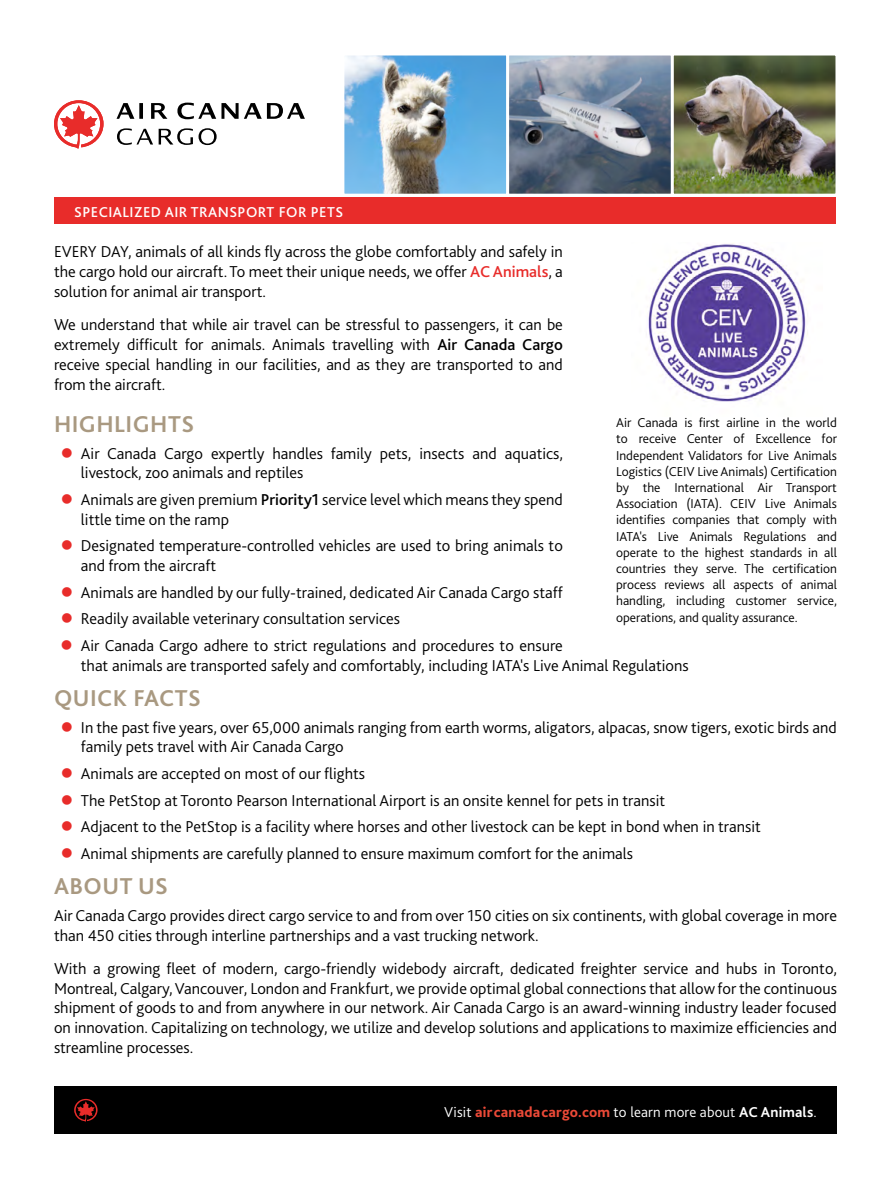
<style>
.page{position:relative;width:891px;height:1188px;background:#fff}
.page>*{position:absolute;margin:0;border:0;box-sizing:border-box;transform-origin:0 0}
.t1{font:700 24px "Bliss 2";letter-spacing:.02em;color:#a99981}
.t2{font:300 16.5px/19.8px "Bliss 2";color:#000}
.t3{font:300 15px "Bliss 2";letter-spacing:.01em;color:#fff}
.t4{font:500 15px "Bliss 2";letter-spacing:.03em;color:#fff}
.t5{font:300 13.5px/16.2px "Bliss 2";color:#000;text-align:justify}
.s1{font-weight:500;color:#e82c2a}
.s2{font-weight:500}
.s3{font-weight:800;color:#ea4937}
.s4{font-weight:700}
</style>
<div class="page">
<svg style="left:54px;top:100px;width:50px;height:49px"></svg>
<svg style="left:117px;top:103px;width:188px;height:42px"></svg>
<img style="left:344px;top:55px;width:492px;height:139px">
<div style="left:54px;top:1087px;width:783px;height:47px;background:#000"></div>
<svg style="left:74px;top:1099px;width:24px;height:23px"></svg>
<div style="left:54px;top:197px;width:782px;height:27px;background:#e82c2a"></div>
<img style="left:648px;top:243px;width:160px;height:159px">
<p class="t4" style="left:74px;top:203px;width:270px">SPECIALIZED AIR TRANSPORT FOR PETS</p>
<p class="t2" style="left:54px;top:242px;width:510px;text-align:justify">EVERY DAY, animals of all kinds fly across the globe comfortably and safely in the cargo hold our aircraft. To meet their unique needs, we offer <span class="s1">AC Animals</span>, a solution for animal air transport.</p>
<p class="t2" style="left:54px;top:315px;width:510px;text-align:justify">We understand that while air travel can be stressful to passengers, it can be extremely difficult for animals. Animals travelling with <span class="s2">Air Canada Cargo </span>receive special handling in our facilities, and as they are transported to and from the aircraft.</p>
<h1 class="t1" style="left:54px;top:409px;width:142px">HIGHLIGHTS</h1>
<p class="t2" style="left:81px;top:443px;width:483px">Air Canada Cargo expertly handles family pets, insects and aquatics, livestock, zoo animals and reptiles</p>
<p class="t2" style="left:81px;top:489px;width:483px">Animals are given premium <span class="s2">Priority1</span> service level which means they spend little time on the ramp</p>
<p class="t2" style="left:81px;top:536px;width:483px">Designated temperature-controlled vehicles are used to bring animals to and from the aircraft</p>
<p class="t2" style="left:81px;top:578px;width:483px;line-height:26.5px">Animals are handled by our fully-trained, dedicated Air Canada Cargo staff<br>Readily available veterinary consultation services<br>Air Canada Cargo adhere to strict regulations and procedures to ensure</p>
<p class="t2" style="left:81px;top:655px;width:609px">that animals are transported safely and comfortably, including IATA's Live Animal Regulations</p>
<h1 class="t1" style="left:54px;top:683px;width:148px">QUICK FACTS</h1>
<p class="t2" style="left:81px;top:717px;width:757px">In the past five years, over 65,000 animals ranging from earth worms, aligators, alpacas, snow tigers, exotic birds and family pets travel with Air Canada Cargo</p>
<p class="t2" style="left:81px;top:760px;width:681px;line-height:26.5px">Animals are accepted on most of our flights<br>The PetStop at Toronto Pearson International Airport is an onsite kennel for pets in transit<br>Adjacent to the PetStop is a facility where horses and other livestock can be kept in bond when in transit Animal shipments are carefully planned to ensure maximum comfort for the animals</p>
<h1 class="t1" style="left:54px;top:871px;width:116px">ABOUT US</h1>
<p class="t2" style="left:54px;top:905px;width:784px">Air Canada Cargo provides direct cargo service to and from over 150 cities on six continents, with global coverage in more than 450 cities through interline partnerships and a vast trucking network.</p>
<p class="t2" style="left:54px;top:958px;width:785px;text-align:justify">With a growing fleet of modern, cargo-friendly widebody aircraft, dedicated freighter service and hubs in Toronto, Montreal, Calgary, Vancouver, London and Frankfurt, we provide optimal global connections that allow for the continuous shipment of goods to and from anywhere in our network. Air Canada Cargo is an award-winning industry leader focused on innovation. Capitalizing on technology, we utilize and develop solutions and applications to maximize efficiencies and streamline processes.</p>
<p class="t5" style="left:616px;top:414px;width:222px">Air Canada is first airline in the world to receive Center of Excellence for Independent Validators for Live Animals Logistics (CEIV Live Animals) Certification by the International Air Transport Association (IATA). CEIV Live Animals identifies companies that comply with IATA's Live Animals Regulations and operate to the highest standards in all countries they serve. The certification process reviews all aspects of animal handling, including customer service, operations, and quality assurance.</p>
<p class="t3" style="left:444px;top:1103px;width:374px">Visit <span class="s3">aircanadacargo.com</span> to learn more about <span class="s4">AC Animals</span>.</p>
</div>
